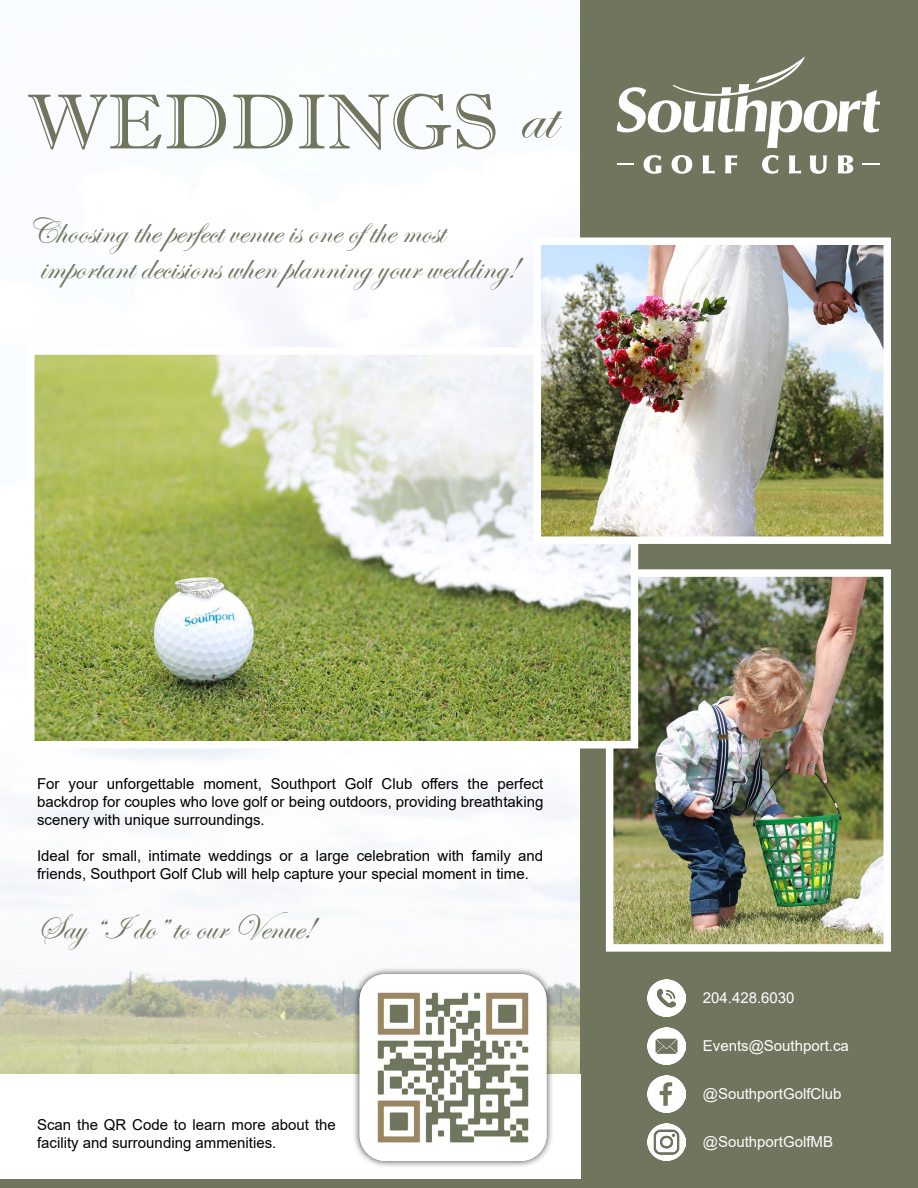
<style>
.page{position:relative;width:918px;height:1188px;background:#fff}
.page>*{position:absolute;margin:0;border:0;box-sizing:border-box;transform-origin:0 0}
.t1{font:78px "Imprint MT Shadow";color:#6f765d}
.t2{font:72px "Edwardian Script ITC";color:#6f765d}
.t3{font:36px/36px "Edwardian Script ITC";color:#6f765f}
.t4{font:15px/18px "Arial";color:#000}
.t5{font:15px "Arial";color:#fff}
</style>
<div class="page">
<img style="left:0;top:268px;width:580px;height:806px">
<div style="left:580px;top:0;width:338px;height:1188px;background:#6f765d"></div>
<img style="left:615px;top:578px;width:267px;height:365px">
<div style="left:606px;top:569px;width:285px;height:383px;border:8px solid #fff"></div>
<img style="left:36px;top:356px;width:593px;height:384px">
<div style="left:27px;top:347px;width:611px;height:402px;border:8px solid #fff"></div>
<img style="left:543px;top:246px;width:339px;height:289px">
<div style="left:534px;top:237px;width:357px;height:307px;border:8px solid #fff"></div>
<svg style="left:618px;top:56px;width:261px;height:92px"></svg>
<svg style="left:644px;top:155px;width:17px;height:19px"></svg>
<svg style="left:672px;top:155px;width:20px;height:19px"></svg>
<svg style="left:703px;top:155px;width:12px;height:19px"></svg>
<svg style="left:725px;top:155px;width:12px;height:19px"></svg>
<svg style="left:762px;top:155px;width:17px;height:19px"></svg>
<svg style="left:789px;top:155px;width:12px;height:19px"></svg>
<svg style="left:810px;top:155px;width:17px;height:19px"></svg>
<svg style="left:838px;top:155px;width:15px;height:19px"></svg>
<svg style="left:618px;top:163px;width:16px;height:2px"></svg>
<svg style="left:863px;top:163px;width:16px;height:2px"></svg>
<img style="left:648px;top:979px;width:37px;height:37px">
<img style="left:648px;top:1027px;width:37px;height:38px">
<img style="left:648px;top:1075px;width:37px;height:38px">
<img style="left:648px;top:1123px;width:37px;height:38px">
<div style="left:352px;top:966px;width:202px;height:203px;background:#000;opacity:.75"></div>
<img style="left:360px;top:974px;width:187px;height:187px">
<div style="left:0;top:1180px;width:630px;height:8px;background:#6f765d"></div>
<h1 class="t1" style="left:27px;top:76px;width:474px">WEDDINGS</h1>
<h2 class="t2" style="left:518px;top:76px;width:38px">at</h2>
<h3 class="t3" style="left:40px;top:214px;width:480px;text-indent:-13px">Choosing the perfect venue is one ofthe most important decisions when planning your wedding!</h3>
<p class="t4" style="left:37px;top:774px;width:508px;text-align:justify">For your unforgettable moment, Southport Golf Club offers the perfect backdrop for couples who love golf or being outdoors, providing breathtaking scenery with unique surroundings.</p>
<p class="t4" style="left:37px;top:846px;width:508px">Ideal for small, intimate weddings or a large celebration with family and friends, Southport Golf Club will help capture your special moment in time.</p>
<h3 class="t3" style="left:37px;top:911px;width:278px">Say “I do” to our Venue!</h3>
<p class="t4" style="left:37px;top:1116px;width:300px">Scan the QR Code to learn more about the facility and surrounding ammenities.</p>
<p class="t5" style="left:703px;top:987px;width:93px">204.428.6030</p>
<p class="t5" style="left:703px;top:1036px;width:148px">Events@Southport.ca</p>
<p class="t5" style="left:703px;top:1084px;width:140px">@SouthportGolfClub</p>
<p class="t5" style="left:703px;top:1132px;width:132px">@SouthportGolfMB</p>
</div>
